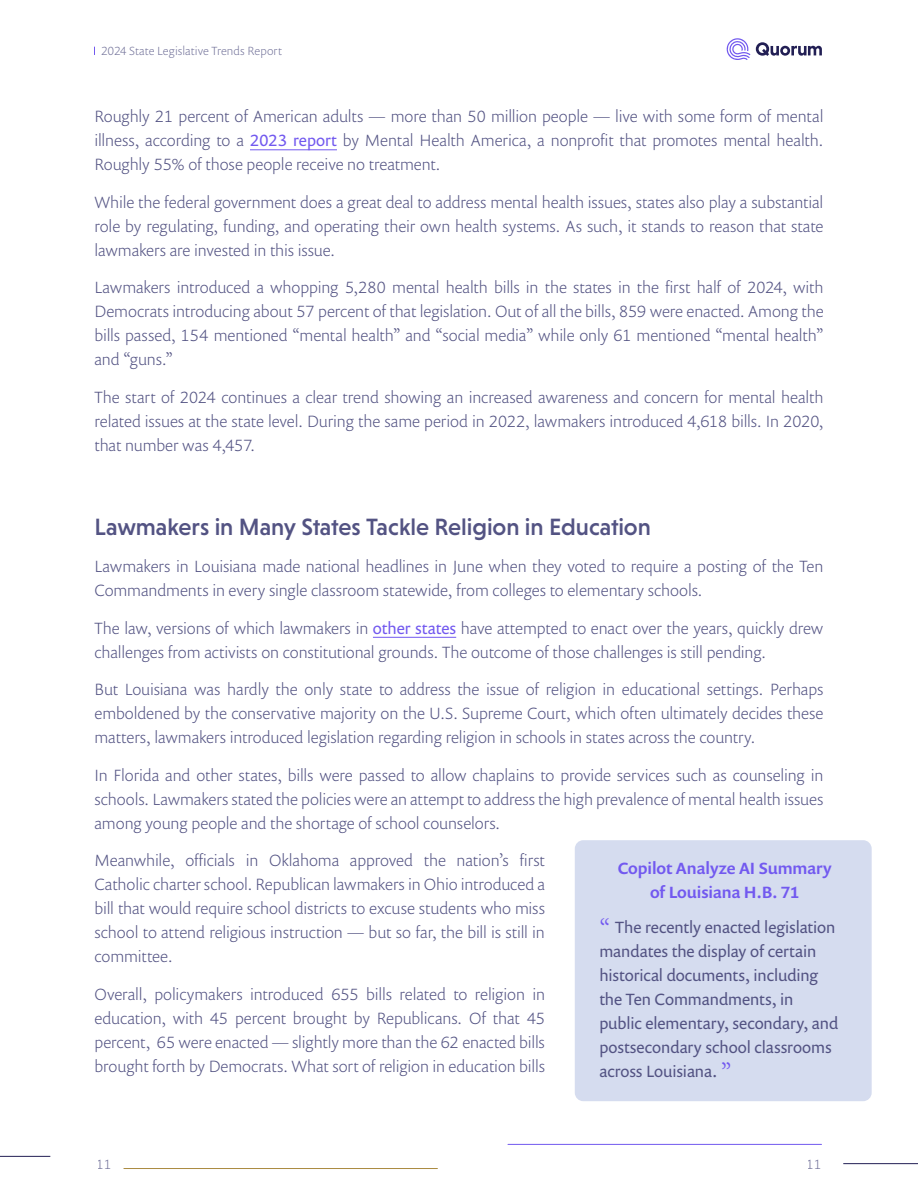
<style>
.page{position:relative;width:918px;height:1188px;background:#fff}
.page>*{position:absolute;margin:0;border:0;box-sizing:border-box;transform-origin:0 0}
.t1{font:500 24px "Niveau Grotesk";letter-spacing:-.005em;color:#535383}
.t2{font:300 16.5px/24px "Prenton RP Pro";letter-spacing:-.005em;color:#535383;text-align:justify}
.t3{font:16.5px/24px "Prenton RP Pro";letter-spacing:-.005em;color:#535383}
.t4{font:500 16.5px/24px "Prenton RP Pro";letter-spacing:-.005em;color:#7259ef;text-align:center}
.t5{font:300 13.5px "Prenton RP Pro";color:#535383}
.t6{font:300 12px "Prenton RP Pro";letter-spacing:.005em;color:#535383}
.s1{font-weight:400;color:#7259ef}
.s2{font-weight:300;font-size:24px;color:#7259ef}
</style>
<div class="page">
<svg style="left:756px;top:42px;width:66px;height:14px"></svg>
<svg style="left:726px;top:38px;width:24px;height:22px"></svg>
<hr style="left:508px;top:1144px;width:314px;height:1px;background:#7259ef">
<hr style="left:124px;top:1168px;width:313px;height:1px;background:#aa8b41">
<hr style="left:843px;top:1163px;width:75px;height:1px;background:#221f54">
<hr style="left:0;top:1156px;width:50px;height:1px;background:#221f54">
<hr style="left:250px;top:149px;width:87px;height:1px;background:#7259ef">
<hr style="left:373px;top:637px;width:83px;height:1px;background:#7259ef">
<div style="left:575px;top:840px;width:297px;height:261px;background:#d5dcef;border-radius:9px"></div>
<p class="t6" style="left:102px;top:42px;width:182px">2024 State Legislative Trends Report</p>
<p class="t2" style="left:94px;top:104px;width:731px">Roughly 21 percent of American adults — more than 50 million people — live with some form of mental illness, according to a <span class="s1">2023 report</span> by Mental Health America, a nonprofit that promotes mental health.<br>Roughly 55% of those people receive no treatment.</p>
<p class="t2" style="left:94px;top:190px;width:731px">While the federal government does a great deal to address mental health issues, states also play a substantial role by regulating, funding, and operating their own health systems. As such, it stands to reason that state lawmakers are invested in this issue.</p>
<p class="t2" style="left:94px;top:275px;width:731px">Lawmakers introduced a whopping 5,280 mental health bills in the states in the first half of 2024, with Democrats introducing about 57 percent of that legislation. Out of all the bills, 859 were enacted. Among the bills passed, 154 mentioned “mental health” and “social media” while only 61 mentioned “mental health” and “guns.”</p>
<p class="t2" style="left:94px;top:385px;width:730px">The start of 2024 continues a clear trend showing an increased awareness and concern for mental health related issues at the state level. During the same period in 2022, lawmakers introduced 4,618 bills. In 2020, that number was 4,457.</p>
<h1 class="t1" style="left:94px;top:513px;width:558px">Lawmakers in Many States Tackle Religion in Education</h1>
<p class="t2" style="left:94px;top:554px;width:730px">Lawmakers in Louisiana made national headlines in June when they voted to require a posting of the Ten<br>Commandments in every single classroom statewide, from colleges to elementary schools.</p>
<p class="t2" style="left:94px;top:616px;width:730px">The law, versions of which lawmakers in <span class="s1">other states</span> have attempted to enact over the years, quickly drew challenges from activists on constitutional grounds. The outcome of those challenges is still pending.</p>
<p class="t2" style="left:94px;top:677px;width:731px">But Louisiana was hardly the only state to address the issue of religion in educational settings. Perhaps emboldened by the conservative majority on the U.S. Supreme Court, which often ultimately decides these matters, lawmakers introduced legislation regarding religion in schools in states across the country.</p>
<p class="t2" style="left:94px;top:763px;width:730px">In Florida and other states, bills were passed to allow chaplains to provide services such as counseling in schools. Lawmakers stated the policies were an attempt to address the high prevalence of mental health issues among young people and the shortage of school counselors.</p>
<p class="t2" style="left:94px;top:848px;width:452px">Meanwhile, officials in Oklahoma approved the nation’s first Catholic charter school. Republican lawmakers in Ohio introduced a bill that would require school districts to excuse students who miss school to attend religious instruction — but so far, the bill is still in committee.</p>
<p class="t2" style="left:94px;top:982px;width:452px">Overall, policymakers introduced 655 bills related to religion in education, with 45 percent brought by Republicans. Of that 45 percent, 65 were enacted — slightly more than the 62 enacted bills brought forth by Democrats. What sort of religion in education bills</p>
<p class="t4" style="left:618px;top:856px;width:216px">Copilot Analyze AI Summary of Louisiana H.B. 71</p>
<p class="t3" style="left:599px;top:915px;width:240px"><span class="s2">“</span> The recently enacted legislation mandates the display of certain historical documents, including the Ten Commandments, in public elementary, secondary, and postsecondary school classrooms across Louisiana. <span class="s2">”</span></p>
<p class="t5" style="left:97px;top:1154px;width:17px">11</p>
<p class="t5" style="left:807px;top:1154px;width:17px">11</p>
</div>
